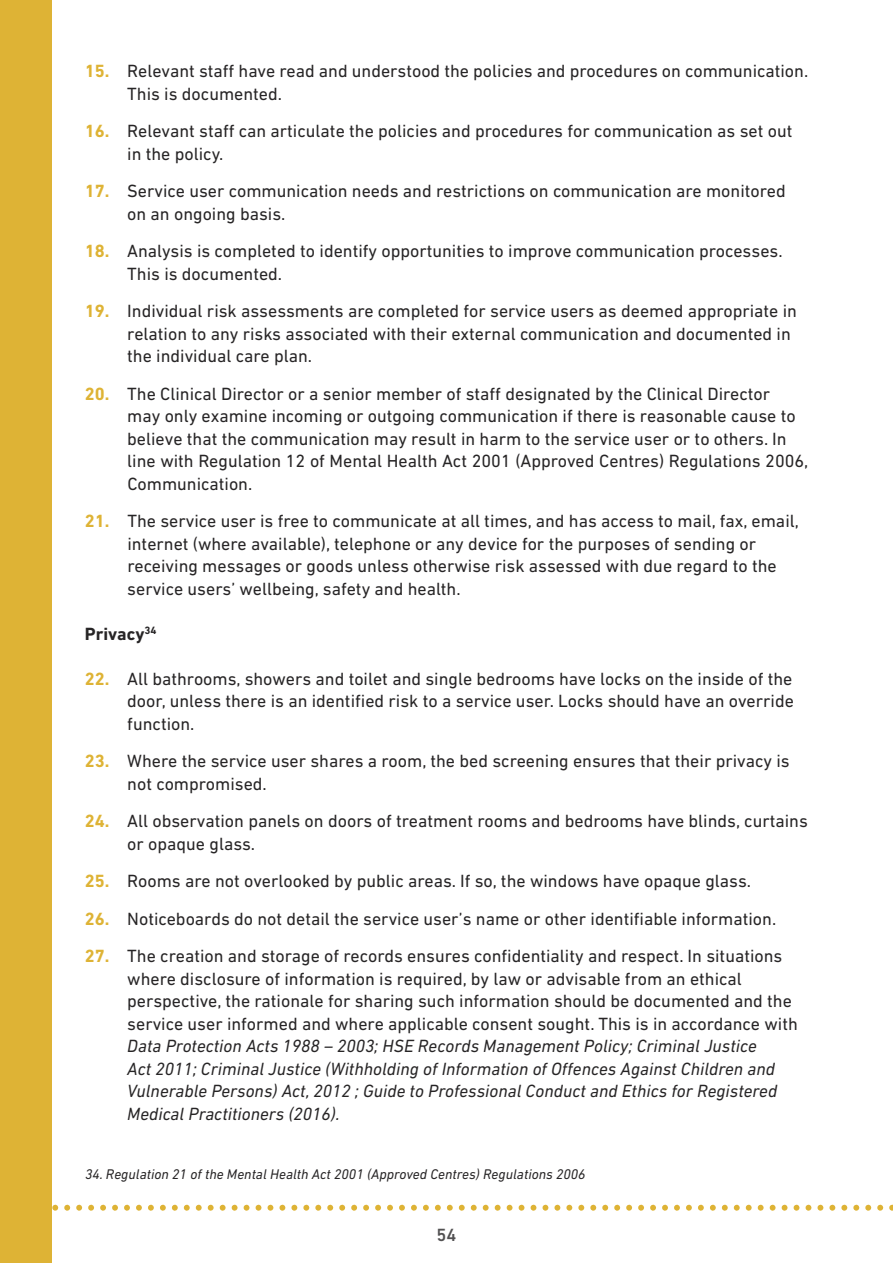
<style>
.page{position:relative;width:893px;height:1263px;background:#fff}
.page>*{position:absolute;margin:0;border:0;box-sizing:border-box;transform-origin:0 0}
.t1{font:18px/22.5px "DIN Next LT Pro";color:#272526}
.t2{font:italic 18px/22.5px "DIN Next LT Pro";color:#272526}
.t3{font:700 18px "DIN Next LT Pro";color:#272526}
.t4{font:500 18px "DIN Next LT Pro";color:#525152}
.t5{font:italic 14.25px "DIN Next LT Pro";color:#272526}
.s1{font-weight:700;color:#deb335}
</style>
<div class="page">
<svg style="left:51px;top:1205px;width:842px;height:6px"></svg>
<div style="left:0;top:0;width:51px;height:1263px;background:#deb335"></div>
<p class="t1" style="left:127px;top:62px;width:682px;text-indent:-42px"><span class="s1">15.</span> Relevant staff have read and understood the policies and procedures on communication.<br>This is documented.</p>
<p class="t1" style="left:127px;top:122px;width:667px;text-indent:-43px"><span class="s1">16.</span> Relevant staff can articulate the policies and procedures for communication as set out in the policy.</p>
<p class="t1" style="left:127px;top:182px;width:660px;text-indent:-43px"><span class="s1">17.</span> Service user communication needs and restrictions on communication are monitored on an ongoing basis.</p>
<p class="t1" style="left:127px;top:242px;width:657px;text-indent:-43px"><span class="s1">18.</span> Analysis is completed to identify opportunities to improve communication processes.<br>This is documented.</p>
<p class="t1" style="left:127px;top:302px;width:671px;text-indent:-43px"><span class="s1">19.</span> Individual risk assessments are completed for service users as deemed appropriate in relation to any risks associated with their external communication and documented in the individual care plan.</p>
<p class="t1" style="left:127px;top:384px;width:683px;text-indent:-43px"><span class="s1">20.</span> The Clinical Director or a senior member of staff designated by the Clinical Director<br>may only examine incoming or outgoing communication if there is reasonable cause to believe that the communication may result in harm to the service user or to others. In line with Regulation 12 of Mental Health Act 2001 (Approved Centres) Regulations 2006, Communication.</p>
<p class="t1" style="left:127px;top:512px;width:673px;text-indent:-42px"><span class="s1">21.</span> The service user is free to communicate at all times, and has access to mail, fax, email, internet (where available), telephone or any device for the purposes of sending or receiving messages or goods unless otherwise risk assessed with due regard to the service users’ wellbeing, safety and health.</p>
<p class="t3" style="left:85px;top:628px;width:73px">Privacy<sup>34</sup></p>
<p class="t1" style="left:127px;top:669px;width:668px;text-align:justify;text-indent:-43px"><span class="s1">22.</span> All bathrooms, showers and toilet and single bedrooms have locks on the inside of the door, unless there is an identified risk to a service user. Locks should have an override function.</p>
<p class="t1" style="left:127px;top:752px;width:664px;text-indent:-43px"><span class="s1">23.</span> Where the service user shares a room, the bed screening ensures that their privacy is not compromised.</p>
<p class="t1" style="left:127px;top:812px;width:682px;text-indent:-42px"><span class="s1">24.</span> All observation panels on doors of treatment rooms and bedrooms have blinds, curtains or opaque glass.</p>
<p class="t1" style="left:85px;top:872px;width:668px"><span class="s1">25.</span> Rooms are not overlooked by public areas. If so, the windows have opaque glass.</p>
<p class="t1" style="left:85px;top:909px;width:693px"><span class="s1">26.</span> Noticeboards do not detail the service user’s name or other identifiable information.</p>
<p class="t1" style="left:127px;top:947px;width:672px;text-indent:-43px"><span class="s1">27.</span> The creation and storage of records ensures confidentiality and respect. In situations where disclosure of information is required, by law or advisable from an ethical perspective, the rationale for sharing such information should be documented and the service user informed and where applicable consent sought. This is in accordance with</p>
<p class="t2" style="left:127px;top:1037px;width:651px">Data Protection Acts 1988 – 2003; HSE Records Management Policy; Criminal Justice Act 2011; Criminal Justice (Withholding of Information of Offences Against Children and Vulnerable Persons) Act, 2012 ; Guide to Professional Conduct and Ethics for Registered Medical Practitioners (2016).</p>
<p class="t5" style="left:85px;top:1169px;width:502px">34. Regulation 21 of the Mental Health Act 2001 (Approved Centres) Regulations 2006</p>
<p class="t4" style="left:437px;top:1229px;width:21px">54</p>
</div>
